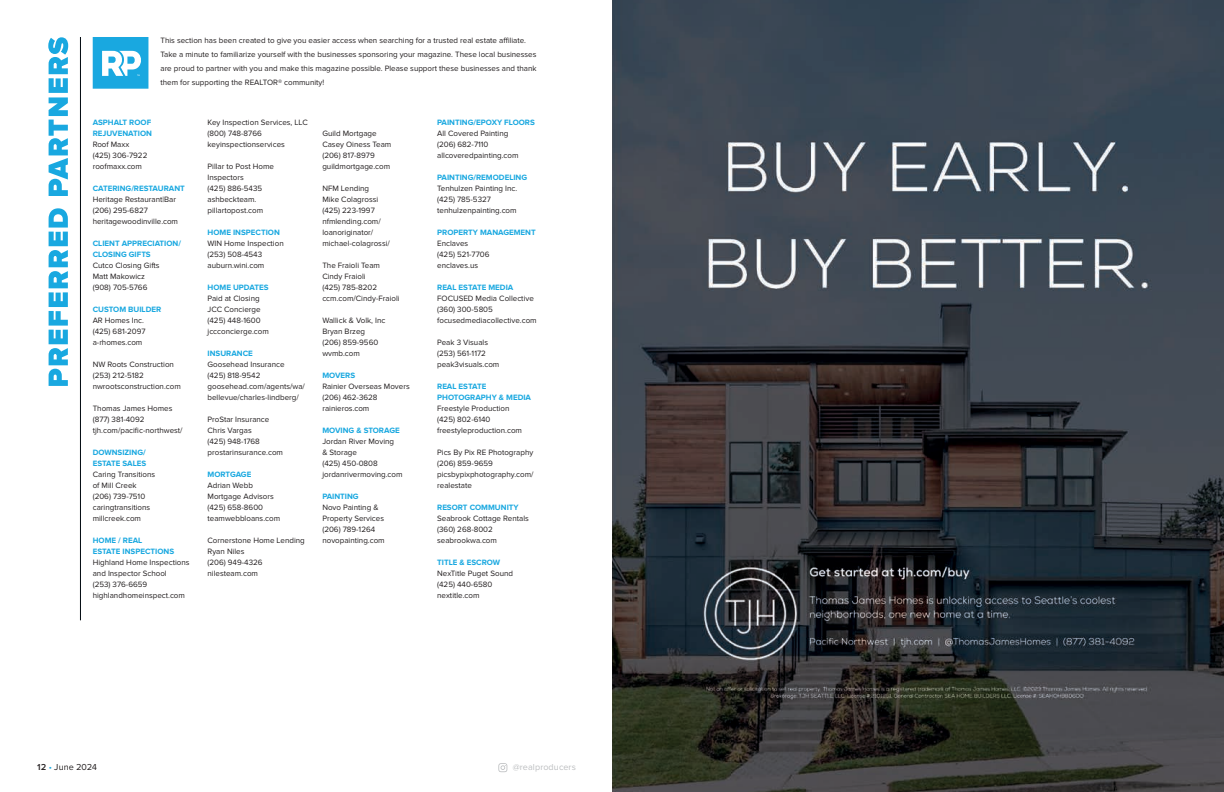
<style>
.page{position:relative;width:1224px;height:792px;background:#fff}
.page>*{position:absolute;margin:0;border:0;box-sizing:border-box;transform-origin:0 0}
.t1{font:9px "Proxima Nova";letter-spacing:.01em;color:#bcbec0}
.t2{font:9px "Proxima Nova";letter-spacing:.005em;color:#231f20}
.t3{font:8px/11px "Proxima Nova";color:#231f20}
.t4{font:700 8px/11px "Proxima Nova";color:#19a8e0}
.s1{font-weight:600}
.s2{color:#19a8e0}
</style>
<div class="page">
<svg style="left:498px;top:763px;width:9px;height:9px"></svg>
<hr style="left:80px;top:37px;width:1px;height:583px;background:#00080f">
<svg style="left:48px;top:37px;width:20px;height:349px"></svg>
<svg style="left:93px;top:37px;width:55px;height:52px"></svg>
<img style="left:612px;top:0;width:612px;height:792px">
<p class="t3" style="left:160px;top:34px;width:378px;line-height:14px">This section has been created to give you easier access when searching for a trusted real estate affiliate.<br>Take a minute to familiarize yourself with the businesses sponsoring your magazine. These local businesses are proud to partner with you and make this magazine possible. Please support these businesses and thank them for supporting the REALTOR® community!</p>
<p class="t4" style="left:93px;top:118px;width:61px">ASPHALT ROOF<br>REJUVENATION</p>
<p class="t3" style="left:93px;top:139px;width:56px">Roof Maxx (425) 306-7922 roofmaxx.com</p>
<p class="t4" style="left:93px;top:184px;width:94px">CATERING/RESTAURANT</p>
<p class="t3" style="left:93px;top:194px;width:87px">Heritage Restaurant|Bar (206) 295-6827 heritagewoodinville.com</p>
<p class="t4" style="left:93px;top:239px;width:90px">CLIENT APPRECIATION/<br>CLOSING GIFTS</p>
<p class="t3" style="left:93px;top:260px;width:68px">Cutco Closing Gifts<br>Matt Makowicz (908) 705-5766</p>
<p class="t4" style="left:93px;top:305px;width:70px">CUSTOM BUILDER</p>
<p class="t3" style="left:93px;top:315px;width:54px">AR Homes Inc. (425) 681-2097 a-rhomes.com</p>
<p class="t3" style="left:93px;top:359px;width:90px">NW Roots Construction (253) 212-5182 nwrootsconstruction.com</p>
<p class="t3" style="left:93px;top:403px;width:91px">Thomas James Homes (877) 381-4092 tjh.com/pacific-northwest/</p>
<p class="t4" style="left:93px;top:448px;width:55px">DOWNSIZING/<br>ESTATE SALES</p>
<p class="t3" style="left:93px;top:469px;width:64px">Caring Transitions of Mill Creek (206) 739-7510 caringtransitions millcreek.com</p>
<p class="t4" style="left:93px;top:536px;width:83px">HOME / REAL<br>ESTATE INSPECTIONS</p>
<p class="t3" style="left:93px;top:557px;width:98px">Highland Home Inspections and Inspector School<br>(253) 376-6659 highlandhomeinspect.com</p>
<p class="t3" style="left:208px;top:117px;width:102px">Key Inspection Services, LLC (800) 748-8766 keyinspectionservices</p>
<p class="t3" style="left:208px;top:161px;width:68px">Pillar to Post Home<br>Inspectors<br>(425) 886-5435 ashbeckteam. pillartopost.com</p>
<p class="t4" style="left:208px;top:228px;width:74px">HOME INSPECTION</p>
<p class="t3" style="left:208px;top:238px;width:78px">WIN Home Inspection (253) 508-4543 auburn.wini.com</p>
<p class="t4" style="left:208px;top:283px;width:62px">HOME UPDATES</p>
<p class="t3" style="left:208px;top:293px;width:63px">Paid at Closing<br>JCC Concierge (425) 448-1600 jccconcierge.com</p>
<p class="t4" style="left:208px;top:349px;width:47px">INSURANCE</p>
<p class="t3" style="left:208px;top:359px;width:99px">Goosehead Insurance<br>(425) 818-9542 goosehead.com/agents/wa/ bellevue/charles-lindberg/</p>
<p class="t3" style="left:208px;top:414px;width:77px">ProStar Insurance<br>Chris Vargas<br>(425) 948-1768 prostarinsurance.com</p>
<p class="t4" style="left:208px;top:470px;width:45px">MORTGAGE</p>
<p class="t3" style="left:208px;top:480px;width:74px">Adrian Webb<br>Mortgage Advisors (425) 658-8600 teamwebbloans.com</p>
<p class="t3" style="left:208px;top:535px;width:99px">Cornerstone Home Lending<br>Ryan Niles<br>(206) 949-4326 nilesteam.com</p>
<p class="t3" style="left:322px;top:128px;width:70px">Guild Mortgage<br>Casey Oiness Team (206) 817-8979 guildmortgage.com</p>
<p class="t3" style="left:322px;top:183px;width:69px">NFM Lending<br>Mike Colagrossi (425) 223-1997 nfmlending.com/ loanoriginator/ michael-colagrossi/</p>
<p class="t3" style="left:322px;top:260px;width:79px">The Fraioli Team<br>Cindy Fraioli<br>(425) 785-8202 ccm.com/Cindy-Fraioli</p>
<p class="t3" style="left:322px;top:315px;width:65px">Wallick &amp; Volk, Inc<br>Bryan Brzeg<br>(206) 859-9560 wvmb.com</p>
<p class="t4" style="left:322px;top:371px;width:34px">MOVERS</p>
<p class="t3" style="left:322px;top:381px;width:89px">Rainier Overseas Movers (206) 462-3628 rainieros.com</p>
<p class="t4" style="left:322px;top:426px;width:79px">MOVING &amp; STORAGE</p>
<p class="t3" style="left:322px;top:436px;width:82px">Jordan River Moving<br>&amp; Storage<br>(425) 450-0808 jordanrivermoving.com</p>
<p class="t4" style="left:322px;top:492px;width:38px">PAINTING</p>
<p class="t3" style="left:322px;top:502px;width:64px">Novo Painting &amp;<br>Property Services (206) 789-1264 novopainting.com</p>
<p class="t4" style="left:437px;top:118px;width:99px">PAINTING/EPOXY FLOORS</p>
<p class="t3" style="left:437px;top:128px;width:83px">All Covered Painting (206) 682-7110 allcoveredpainting.com</p>
<p class="t4" style="left:437px;top:173px;width:92px">PAINTING/REMODELING</p>
<p class="t3" style="left:437px;top:183px;width:82px">Tenhulzen Painting Inc. (425) 785-5327 tenhulzenpainting.com</p>
<p class="t4" style="left:437px;top:228px;width:100px">PROPERTY MANAGEMENT</p>
<p class="t3" style="left:437px;top:238px;width:54px">Enclaves<br>(425) 521-7706 enclaves.us</p>
<p class="t4" style="left:437px;top:283px;width:78px">REAL ESTATE MEDIA</p>
<p class="t3" style="left:437px;top:293px;width:101px">FOCUSED Media Collective (360) 300-5805 focusedmediacollective.com</p>
<p class="t3" style="left:437px;top:337px;width:64px">Peak 3 Visuals (253) 561-1172 peak3visuals.com</p>
<p class="t4" style="left:437px;top:382px;width:95px">REAL ESTATE<br>PHOTOGRAPHY &amp; MEDIA</p>
<p class="t3" style="left:437px;top:403px;width:86px">Freestyle Production (425) 802-6140 freestyleproduction.com</p>
<p class="t3" style="left:437px;top:447px;width:98px">Pics By Pix RE Photography (206) 859-9659 picsbypixphotography.com/ realestate</p>
<p class="t4" style="left:437px;top:503px;width:83px">RESORT COMMUNITY</p>
<p class="t3" style="left:437px;top:513px;width:93px">Seabrook Cottage Rentals (360) 268-8002 seabrookwa.com</p>
<p class="t4" style="left:437px;top:558px;width:64px">TITLE &amp; ESCROW</p>
<p class="t3" style="left:437px;top:568px;width:77px">NexTitle Puget Sound (425) 440-6580 nextitle.com</p>
<p class="t2" style="left:36px;top:762px;width:63px"><span class="s1">12</span> <span class="s2">•</span> June 2024</p>
<p class="t1" style="left:513px;top:762px;width:65px">@realproducers</p>
</div>
